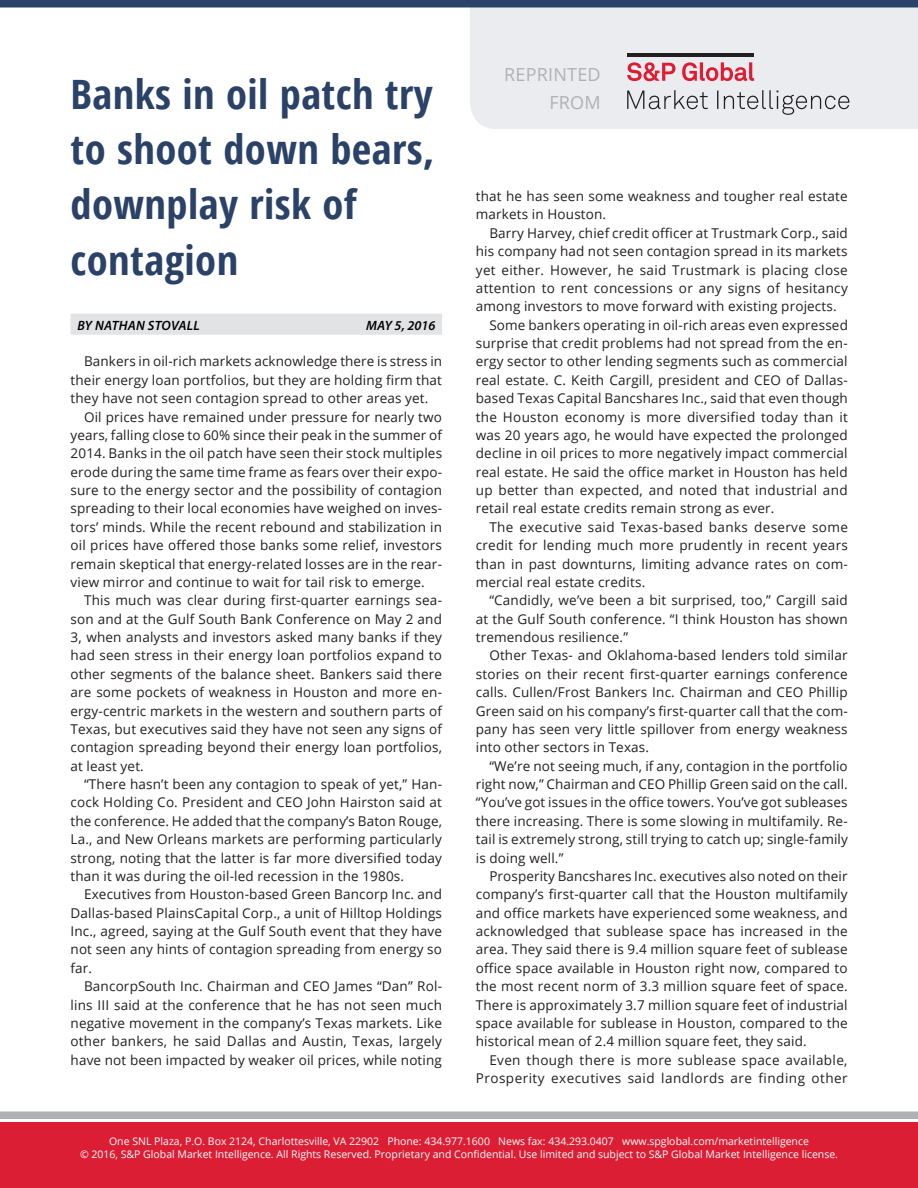
<style>
.page{position:relative;width:918px;height:1188px;background:#fff}
.page>*{position:absolute;margin:0;border:0;box-sizing:border-box;transform-origin:0 0}
.HEADLINE-New{font:700 condensed 40.5px/55.2px "Open Sans";letter-spacing:.01em;color:#2b4268;scale:1.05 1}
.t1{font:33px "Myriad Pro";letter-spacing:.095em;color:#fff;scale:2 1}
.t2{font:18px "Open Sans";letter-spacing:.01em;color:#afb1b4}
.Body_text{font:13.5px/18.3px "Open Sans";letter-spacing:.01em;color:#231f20;text-align:justify}
.Body_text-2{font:13.5px/18.3px "Open Sans";letter-spacing:.035em;color:#231f20;text-align:right}
.Byline{font:italic 600 13.5px "Myriad Pro";letter-spacing:.02em;color:#000}
.t3{font:10.5px/12.6px "Open Sans";color:#fff;text-align:center}
</style>
<div class="page">
<div style="left:0;top:1112px;width:918px;height:7px;background:#afb1b4"></div>
<div style="left:0;top:1122px;width:918px;height:66px;background:#dc1e35"></div>
<div style="left:470px;top:8px;width:448px;height:121px;background:#eaecf0"></div>
<svg style="left:627px;top:90px;width:222px;height:25px;background:#cdced1"></svg>
<svg style="left:627px;top:62px;width:127px;height:20px;background:#e497a4"></svg>
<hr style="left:627px;top:54px;width:127px;height:3px;background:#231f20">
<div style="left:0;top:0;width:918px;height:8px;background:#2b4268"></div>
<div style="left:71px;top:314px;width:371px;height:21px;background:#e2e3e4"></div>
<p class="HEADLINE-New" style="left:71px;top:66px;width:347px">Banks in oil patch try</p>
<p class="HEADLINE-New" style="left:71px;top:121px;width:348px">to shoot down bears, downplay risk of contagion</p>
<p class="Byline" style="left:77px;top:317px;width:124px">BY NATHAN STOVALL</p>
<p class="Byline" style="left:366px;top:317px;width:71px">MAY 5, 2016</p>
<p class="Body_text" style="left:71px;top:352px;width:373px;text-indent:14px">Bankers in oil-rich markets acknowledge there is stress in their energy loan portfolios, but they are holding firm that they have not seen contagion spread to other areas yet.</p>
<p class="Body_text" style="left:71px;top:407px;width:373px;text-indent:14px">Oil prices have remained under pressure for nearly two years, falling close to 60% since their peak in the summer of 2014. Banks in the oil patch have seen their stock multiples erode during the same time frame as fears over their expo&shy;sure to the energy sector and the possibility of contagion spreading to their local economies have weighed on inves&shy;tors’ minds. While the recent rebound and stabilization in oil prices have offered those banks some relief, investors remain skeptical that energy-related losses are in the rear&shy;view mirror and continue to wait for tail risk to emerge.</p>
<p class="Body_text" style="left:71px;top:591px;width:373px;text-indent:14px">This much was clear during first-quarter earnings sea&shy;son and at the Gulf South Bank Conference on May 2 and 3, when analysts and investors asked many banks if they had seen stress in their energy loan portfolios expand to other segments of the balance sheet. Bankers said there are some pockets of weakness in Houston and more en&shy;ergy-centric markets in the western and southern parts of Texas, but executives said they have not seen any signs of contagion spreading beyond their energy loan portfolios, at least yet.</p>
<p class="Body_text" style="left:71px;top:775px;width:373px;text-indent:14px">“There hasn’t been any contagion to speak of yet,” Han&shy;cock Holding Co. President and CEO John Hairston said at the conference. He added that the company’s Baton Rouge, La., and New Orleans markets are performing particularly strong, noting that the latter is far more diversified today than it was during the oil-led recession in the 1980s.</p>
<p class="Body_text" style="left:71px;top:885px;width:373px;text-indent:14px">Executives from Houston-based Green Bancorp Inc. and Dallas-based PlainsCapital Corp., a unit of Hilltop Holdings Inc., agreed, saying at the Gulf South event that they have not seen any hints of contagion spreading from energy so far.</p>
<p class="Body_text" style="left:71px;top:977px;width:373px;text-indent:14px">BancorpSouth Inc. Chairman and CEO James “Dan” Rol&shy;lins III said at the conference that he has not seen much negative movement in the company’s Texas markets. Like other bankers, he said Dallas and Austin, Texas, largely have not been impacted by weaker oil prices, while noting</p>
<h3 class="t2" style="left:504px;top:62px;width:98px">REPRINTED</h3>
<h3 class="t2" style="left:549px;top:90px;width:53px">FROM</h3>
<p class="Body_text" style="left:476px;top:187px;width:373px">that he has seen some weakness and tougher real estate markets in Houston.</p>
<p class="Body_text" style="left:476px;top:223px;width:374px;text-indent:14px">Barry Harvey, chief credit officer at Trustmark Corp., said his company had not seen contagion spread in its markets yet either. However, he said Trustmark is placing close attention to rent concessions or any signs of hesitancy among investors to move forward with existing projects.</p>
<p class="Body_text" style="left:476px;top:315px;width:374px;text-indent:14px">Some bankers operating in oil-rich areas even expressed surprise that credit problems had not spread from the en&shy;ergy sector to other lending segments such as commercial real estate. C. Keith Cargill, president and CEO of Dallas&shy;based Texas Capital Bancshares Inc., said that even though the Houston economy is more diversified today than it was 20 years ago, he would have expected the prolonged decline in oil prices to more negatively impact commercial real estate. He said the office market in Houston has held up better than expected, and noted that industrial and retail real estate credits remain strong as ever.</p>
<p class="Body_text" style="left:476px;top:517px;width:374px;text-indent:14px">The executive said Texas-based banks deserve some credit for lending much more prudently in recent years than in past downturns, limiting advance rates on com&shy;mercial real estate credits.</p>
<p class="Body_text" style="left:476px;top:591px;width:373px;text-indent:14px">“Candidly, we’ve been a bit surprised, too,” Cargill said at the Gulf South conference. “I think Houston has shown tremendous resilience.”</p>
<p class="Body_text" style="left:476px;top:646px;width:373px;text-indent:14px">Other Texas- and Oklahoma-based lenders told similar stories on their recent first-quarter earnings conference calls. Cullen/Frost Bankers Inc. Chairman and CEO Phillip Green said on his company’s first-quarter call that the com&shy;pany has seen very little spillover from energy weakness into other sectors in Texas.</p>
<p class="Body_text" style="left:476px;top:756px;width:374px;text-indent:14px">“We’re not seeing much, if any, contagion in the portfolio right now,” Chairman and CEO Phillip Green said on the call. “You’ve got issues in the office towers. You’ve got subleases there increasing. There is some slowing in multifamily. Re&shy;tail is extremely strong, still trying to catch up; single-family is doing well.”</p>
<p class="Body_text" style="left:476px;top:866px;width:373px;text-indent:14px">Prosperity Bancshares Inc. executives also noted on their company’s first-quarter call that the Houston multifamily and office markets have experienced some weakness, and acknowledged that sublease space has increased in the area. They said there is 9.4 million square feet of sublease office space available in Houston right now, compared to the most recent norm of 3.3 million square feet of space.<br>There is approximately 3.7 million square feet of industrial space available for sublease in Houston, compared to the historical mean of 2.4 million square feet, they said.</p>
<p class="Body_text-2" style="left:476px;top:1050px;width:373px">Even though there is more sublease space available,<br>Prosperity executives said landlords are finding other</p>
<h2 class="t1" style="left:63px;top:1127px;width:328px">http://www.snl.com</h2>
<p class="t3" style="left:80px;top:1135px;width:760px">One SNL Plaza, P.O. Box 2124, Charlottesville, VA 22902 Phone: 434.977.1600 News fax: 434.293.0407 www.spglobal.com/marketintelligence<br>© 2016, S&amp;P Global Market Intelligence. All Rights Reserved. Proprietary and Confidential. Use limited and subject to S&amp;P Global Market Intelligence license.</p>
</div>
